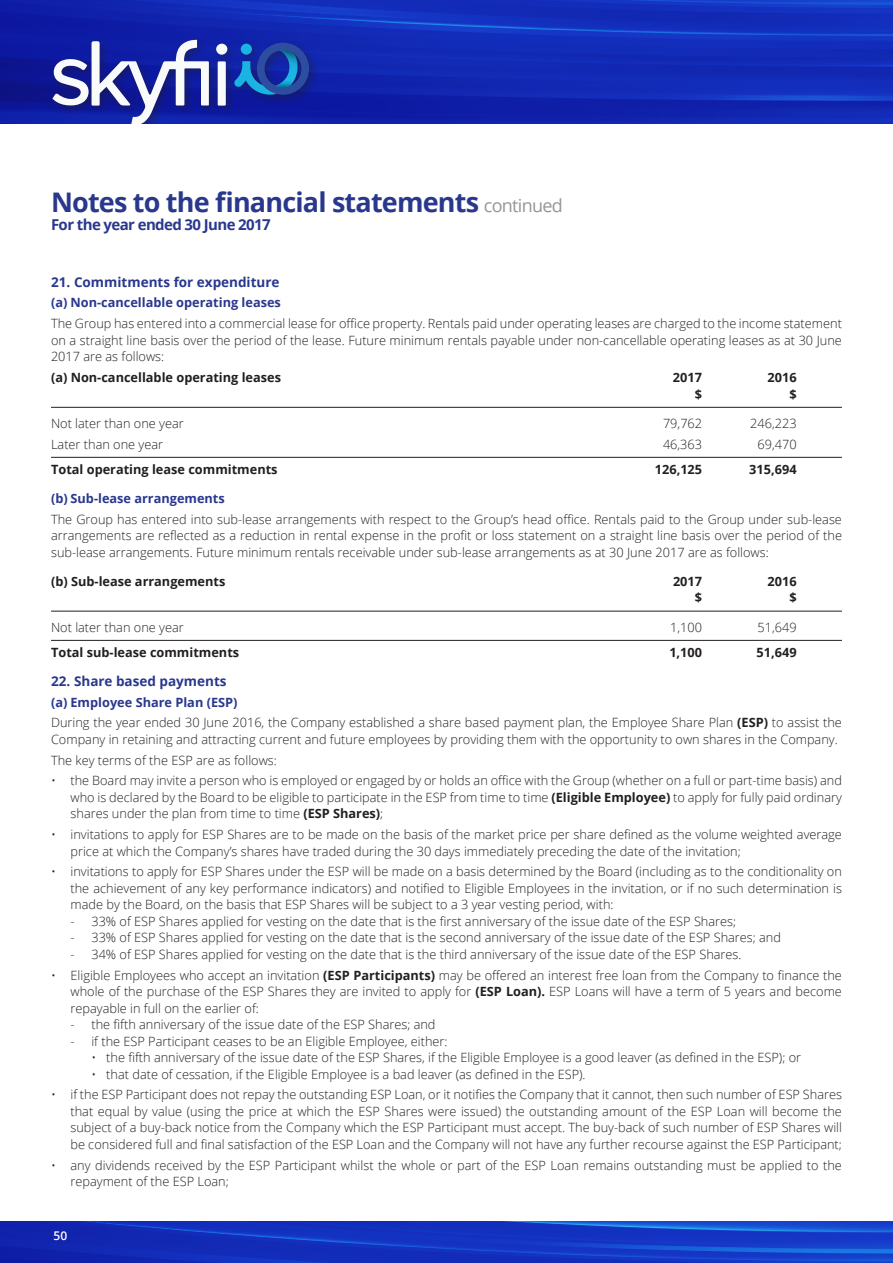
<style>
.page{position:relative;width:893px;height:1263px;background:#fff}
.page>*{position:absolute;margin:0;border:0;box-sizing:border-box;transform-origin:0 0}
.t1{font:700 27px "Open Sans";letter-spacing:-.03em;color:#29388d}
.t2{font:700 15px "Open Sans";letter-spacing:-.04em;color:#29388d}
.t3{font:700 13.5px "Open Sans";color:#29388d}
.t4{font:300 12.75px/16.5px "Open Sans";color:#231f20;text-align:justify}
.t5{font:700 12.75px "Open Sans";color:#231f20}
.t6{font:700 12.75px "Open Sans";color:#29388d}
.t7{font:600 12px "Open Sans";color:#fff}
.s1{font-weight:400;font-size:18px;color:#939598}
.s2{font-weight:700;color:#29388d}
.s3{font-weight:700}
</style>
<div class="page">
<img style="left:0;top:0;width:893px;height:123px">
<img style="left:0;top:1221px;width:893px;height:42px">
<div style="left:48px;top:35px;width:272px;height:101px;background:#231f20;opacity:.45"></div>
<div style="left:218px;top:61px;width:8px;height:45px;background:#f9fafa"></div>
<div style="left:216px;top:44px;width:11px;height:11px;background:#f9fafa;border-radius:50%"></div>
<svg style="left:52px;top:40px;width:157px;height:84px"></svg>
<svg style="left:234px;top:43px;width:75px;height:52px"></svg>
<svg style="left:276px;top:73px;width:20px;height:14px"></svg>
<div style="left:0;top:124px;width:893px;height:45px;background:#fff"></div>
<hr style="left:51px;top:407px;width:791px;height:1px;background:#231f20">
<hr style="left:51px;top:457px;width:791px;height:1px;background:#231f20">
<hr style="left:51px;top:611px;width:791px;height:1px;background:#231f20">
<hr style="left:51px;top:640px;width:791px;height:1px;background:#231f20">
<h1 class="t1" style="left:51px;top:183px;width:513px">Notes to the financial statements <span class="s1">continued</span></h1>
<p class="t2" style="left:51px;top:214px;width:221px">For the year ended 30 June 2017</p>
<p class="t3" style="left:51px;top:272px;width:230px">21. Commitments for expenditure</p>
<p class="t6" style="left:51px;top:294px;width:231px">(a) Non-cancellable operating leases</p>
<p class="t4" style="left:51px;top:315px;width:792px">The Group has entered into a commercial lease for office property. Rentals paid under operating leases are charged to the income statement on a straight line basis over the period of the lease. Future minimum rentals payable under non-cancellable operating leases as at 30 June 2017 are as follows:</p>
<p class="t5" style="left:51px;top:368px;width:232px">(a) Non-cancellable operating leases</p>
<p class="t5" style="left:673px;top:368px;width:31px">2017</p>
<p class="t5" style="left:767px;top:368px;width:31px">2016</p>
<p class="t5" style="left:695px;top:385px;width:9px">$</p>
<p class="t5" style="left:789px;top:385px;width:9px">$</p>
<p class="t4" style="left:51px;top:415px;width:134px">Not later than one year</p>
<p class="t4" style="left:663px;top:415px;width:41px">79,762</p>
<p class="t4" style="left:750px;top:415px;width:48px">246,223</p>
<p class="t4" style="left:51px;top:435px;width:114px">Later than one year</p>
<p class="t4" style="left:663px;top:435px;width:41px">46,363</p>
<p class="t4" style="left:757px;top:435px;width:41px">69,470</p>
<p class="t5" style="left:51px;top:460px;width:228px">Total operating lease commitments</p>
<p class="t5" style="left:655px;top:460px;width:49px">126,125</p>
<p class="t5" style="left:749px;top:460px;width:49px">315,694</p>
<p class="t6" style="left:51px;top:489px;width:175px">(b) Sub-lease arrangements</p>
<p class="t4" style="left:51px;top:510px;width:792px">The Group has entered into sub-lease arrangements with respect to the Group’s head office. Rentals paid to the Group under sub-lease arrangements are reflected as a reduction in rental expense in the profit or loss statement on a straight line basis over the period of the sub-lease arrangements. Future minimum rentals receivable under sub-lease arrangements as at 30 June 2017 are as follows:</p>
<p class="t5" style="left:51px;top:572px;width:176px">(b) Sub-lease arrangements</p>
<p class="t5" style="left:673px;top:572px;width:31px">2017</p>
<p class="t5" style="left:767px;top:572px;width:31px">2016</p>
<p class="t5" style="left:695px;top:589px;width:9px">$</p>
<p class="t5" style="left:789px;top:589px;width:9px">$</p>
<p class="t4" style="left:51px;top:618px;width:134px">Not later than one year</p>
<p class="t4" style="left:670px;top:618px;width:33px">1,100</p>
<p class="t4" style="left:757px;top:618px;width:41px">51,649</p>
<p class="t5" style="left:51px;top:643px;width:190px">Total sub-lease commitments</p>
<p class="t5" style="left:669px;top:643px;width:34px">1,100</p>
<p class="t5" style="left:757px;top:643px;width:42px">51,649</p>
<p class="t3" style="left:51px;top:671px;width:177px">22. Share based payments</p>
<p class="t4" style="left:51px;top:691px;width:792px;line-height:20.7px"><span class="s2">(a) Employee Share Plan (ESP)<br></span>During the year ended 30 June 2016, the Company established a share based payment plan, the Employee Share Plan <span class="s3">(ESP)</span> to assist the</p>
<p class="t4" style="left:51px;top:728px;width:788px;line-height:20.7px">Company in retaining and attracting current and future employees by providing them with the opportunity to own shares in the Company.<br>The key terms of the ESP are as follows:</p>
<p class="t4" style="left:71px;top:772px;width:773px;text-indent:-19px">• the Board may invite a person who is employed or engaged by or holds an office with the Group (whether on a full or part-time basis) and who is declared by the Board to be eligible to participate in the ESP from time to time <span class="s3">(Eligible Employee)</span> to apply for fully paid ordinary shares under the plan from time to time <span class="s3">(ESP Shares)</span>;</p>
<p class="t4" style="left:71px;top:826px;width:773px;text-indent:-19px">• invitations to apply for ESP Shares are to be made on the basis of the market price per share defined as the volume weighted average price at which the Company’s shares have traded during the 30 days immediately preceding the date of the invitation;</p>
<p class="t4" style="left:71px;top:863px;width:773px;text-indent:-19px">• invitations to apply for ESP Shares under the ESP will be made on a basis determined by the Board (including as to the conditionality on the achievement of any key performance indicators) and notified to Eligible Employees in the invitation, or if no such determination is made by the Board, on the basis that ESP Shares will be subject to a 3 year vesting period, with:</p>
<p class="t4" style="left:71px;top:913px;width:667px">- 33% of ESP Shares applied for vesting on the date that is the first anniversary of the issue date of the ESP Shares;</p>
<p class="t4" style="left:71px;top:929px;width:712px">- 33% of ESP Shares applied for vesting on the date that is the second anniversary of the issue date of the ESP Shares; and</p>
<p class="t4" style="left:71px;top:946px;width:672px">- 34% of ESP Shares applied for vesting on the date that is the third anniversary of the issue date of the ESP Shares.</p>
<p class="t4" style="left:71px;top:966px;width:773px;text-indent:-19px">• Eligible Employees who accept an invitation <span class="s3">(ESP Participants)</span> may be offered an interest free loan from the Company to finance the whole of the purchase of the ESP Shares they are invited to apply for <span class="s3">(ESP Loan).</span> ESP Loans will have a term of 5 years and become repayable in full on the earlier of:</p>
<p class="t4" style="left:71px;top:1016px;width:366px">- the fifth anniversary of the issue date of the ESP Shares; and</p>
<p class="t4" style="left:71px;top:1032px;width:378px">- if the ESP Participant ceases to be an Eligible Employee, either:</p>
<p class="t4" style="left:91px;top:1049px;width:711px">• the fifth anniversary of the issue date of the ESP Shares, if the Eligible Employee is a good leaver (as defined in the ESP); or</p>
<p class="t4" style="left:91px;top:1065px;width:496px">• that date of cessation, if the Eligible Employee is a bad leaver (as defined in the ESP).</p>
<p class="t4" style="left:71px;top:1086px;width:773px;text-indent:-19px">• if the ESP Participant does not repay the outstanding ESP Loan, or it notifies the Company that it cannot, then such number of ESP Shares that equal by value (using the price at which the ESP Shares were issued) the outstanding amount of the ESP Loan will become the subject of a buy-back notice from the Company which the ESP Participant must accept. The buy-back of such number of ESP Shares will be considered full and final satisfaction of the ESP Loan and the Company will not have any further recourse against the ESP Participant;</p>
<p class="t4" style="left:71px;top:1156px;width:773px;text-indent:-19px">• any dividends received by the ESP Participant whilst the whole or part of the ESP Loan remains outstanding must be applied to the repayment of the ESP Loan;</p>
<p class="t7" style="left:53px;top:1228px;width:15px">50</p>
</div>
